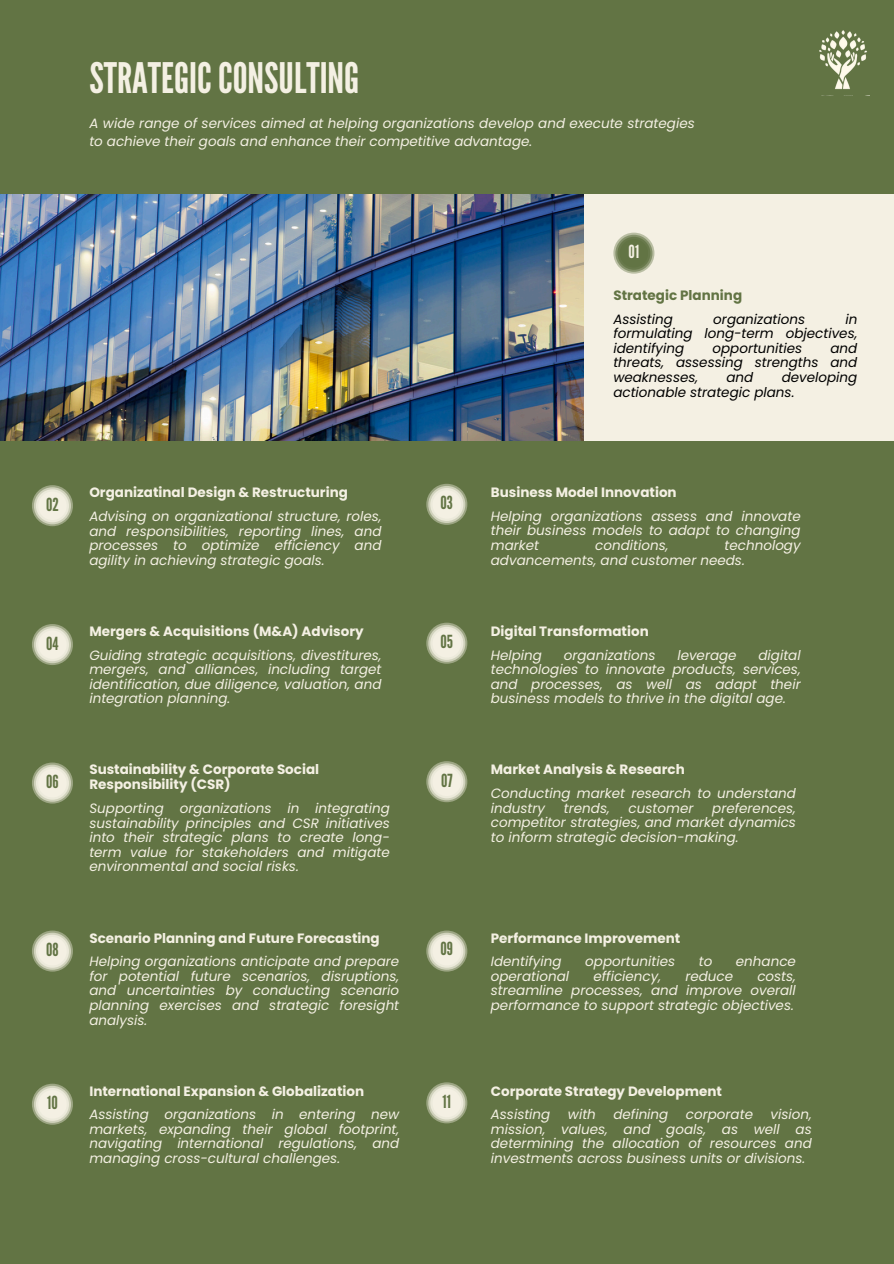
<style>
.page{position:relative;width:894px;height:1264px;background:#fff}
.page>*{position:absolute;margin:0;border:0;box-sizing:border-box;transform-origin:0 0}
.t1{font:42px "League Gothic";color:#f4f0e3}
.t2{font:18px "League Gothic";color:#627444}
.t3{font:18px "League Gothic";color:#f4f0e3}
.t4{font:italic 13.5px/14.7px "Poppins";color:#f4f0e3;text-align:justify}
.t5{font:700 13.5px/14.7px "Poppins";color:#f4f0e3}
.t6{font:italic 13.5px/14.7px "Poppins";color:#000;text-align:justify}
.t7{font:700 13.5px "Poppins";color:#627444}
</style>
<div class="page">
<div style="left:0;top:0;width:893px;height:1263px;background:#627444"></div>
<div style="left:483px;top:194px;width:410px;height:247px;background:#f4f0e3"></div>
<img style="left:0;top:194px;width:583px;height:247px">
<svg style="left:32px;top:485px;width:41px;height:41px"></svg>
<svg style="left:34px;top:487px;width:37px;height:37px"></svg>
<div style="left:38px;top:491px;width:29px;height:29px;background:#f4f0e3;border-radius:50%"></div>
<svg style="left:426px;top:484px;width:41px;height:41px"></svg>
<svg style="left:428px;top:486px;width:37px;height:37px"></svg>
<div style="left:432px;top:490px;width:29px;height:28px;background:#f4f0e3;border-radius:50%"></div>
<svg style="left:613px;top:233px;width:41px;height:41px"></svg>
<svg style="left:615px;top:235px;width:37px;height:37px"></svg>
<div style="left:619px;top:239px;width:29px;height:28px;background:#627444;border-radius:50%"></div>
<svg style="left:32px;top:624px;width:41px;height:41px"></svg>
<svg style="left:34px;top:626px;width:37px;height:37px"></svg>
<div style="left:38px;top:630px;width:29px;height:29px;background:#f4f0e3;border-radius:50%"></div>
<svg style="left:426px;top:622px;width:41px;height:41px"></svg>
<svg style="left:428px;top:624px;width:37px;height:38px"></svg>
<div style="left:432px;top:629px;width:29px;height:28px;background:#f4f0e3;border-radius:50%"></div>
<svg style="left:32px;top:762px;width:41px;height:41px"></svg>
<svg style="left:34px;top:764px;width:37px;height:37px"></svg>
<div style="left:38px;top:769px;width:29px;height:28px;background:#f4f0e3;border-radius:50%"></div>
<svg style="left:426px;top:761px;width:41px;height:41px"></svg>
<svg style="left:428px;top:763px;width:37px;height:37px"></svg>
<div style="left:432px;top:767px;width:29px;height:29px;background:#f4f0e3;border-radius:50%"></div>
<svg style="left:32px;top:930px;width:41px;height:41px"></svg>
<svg style="left:34px;top:932px;width:37px;height:37px"></svg>
<div style="left:38px;top:937px;width:29px;height:28px;background:#f4f0e3;border-radius:50%"></div>
<svg style="left:426px;top:930px;width:41px;height:41px"></svg>
<svg style="left:428px;top:932px;width:37px;height:37px"></svg>
<div style="left:432px;top:937px;width:29px;height:28px;background:#f4f0e3;border-radius:50%"></div>
<svg style="left:32px;top:1083px;width:41px;height:41px"></svg>
<svg style="left:34px;top:1085px;width:37px;height:37px"></svg>
<div style="left:38px;top:1090px;width:29px;height:28px;background:#f4f0e3;border-radius:50%"></div>
<svg style="left:426px;top:1082px;width:41px;height:41px"></svg>
<svg style="left:428px;top:1084px;width:37px;height:37px"></svg>
<div style="left:432px;top:1088px;width:29px;height:29px;background:#f4f0e3;border-radius:50%"></div>
<img style="left:819px;top:30px;width:50px;height:66px">
<p class="t1" style="left:89px;top:54px;width:271px">STRATEGICCONSULTING</p>
<p class="t4" style="left:89px;top:115px;width:606px;line-height:18px">A wide range of services aimed at helping organizations develop and execute strategies to achieve their goals and enhance their competitive advantage.</p>
<p class="t3" style="left:628px;top:241px;width:12px">01</p>
<p class="t7" style="left:613px;top:286px;width:130px">Strategic Planning</p>
<p class="t6" style="left:613px;top:311px;width:61px">Assisting</p>
<p class="t6" style="left:713px;top:311px;width:93px">organizations</p>
<p class="t6" style="left:613px;top:311px;width:245px;text-indent:232px">in formulating long-term objectives, identifying</p>
<p class="t6" style="left:712px;top:341px;width:91px">opportunities</p>
<p class="t6" style="left:613px;top:341px;width:245px;text-indent:217px">and threats, assessing strengths and weaknesses,</p>
<p class="t6" style="left:613px;top:370px;width:245px;text-indent:168px">developing actionable strategic plans.</p>
<p class="t6" style="left:726px;top:370px;width:28px">and</p>
<h2 class="t2" style="left:46px;top:494px;width:14px">02</h2>
<h2 class="t5" style="left:89px;top:485px;width:260px">Organizatinal Design &amp; Restructuring</h2>
<p class="t4" style="left:89px;top:509px;width:293px">Advising on organizational structure, roles, and responsibilities, reporting lines, and processes to optimize efficiency and agility in achieving strategic goals.</p>
<p class="t2" style="left:440px;top:492px;width:14px">03</p>
<p class="t5" style="left:490px;top:485px;width:187px">Business Model Innovation</p>
<p class="t4" style="left:490px;top:508px;width:311px">Helping organizations assess and innovate their business models to adapt to changing market</p>
<p class="t4" style="left:595px;top:538px;width:75px">conditions,</p>
<p class="t4" style="left:490px;top:538px;width:311px;text-indent:234px">technology advancements, and customer needs.</p>
<p class="t2" style="left:46px;top:632px;width:14px">04</p>
<p class="t5" style="left:89px;top:624px;width:276px">Mergers &amp; Acquisitions (M&amp;A) Advisory</p>
<p class="t4" style="left:89px;top:647px;width:293px">Guiding strategic acquisitions, divestitures, mergers, and alliances, including target identification, due diligence, valuation, and integration planning.</p>
<h2 class="t2" style="left:440px;top:631px;width:14px">05</h2>
<p class="t5" style="left:490px;top:624px;width:159px">Digital Transformation</p>
<p class="t4" style="left:490px;top:647px;width:53px">Helping</p>
<p class="t4" style="left:563px;top:647px;width:93px">organizations</p>
<p class="t4" style="left:677px;top:647px;width:61px">leverage</p>
<p class="t4" style="left:490px;top:647px;width:311px;text-indent:267px">digital technologies to innovate products, services, and processes, as well as adapt their business models to thrive in the digital age.</p>
<p class="t2" style="left:46px;top:771px;width:14px">06</p>
<p class="t5" style="left:89px;top:762px;width:231px">Sustainability &amp; Corporate Social<br>Responsibility (CSR)</p>
<p class="t4" style="left:89px;top:800px;width:302px">Supporting organizations in integrating sustainability principles and CSR initiatives into their strategic plans to create long&shy;term value for stakeholders and mitigate environmental and social risks.</p>
<p class="t2" style="left:441px;top:770px;width:13px">07</p>
<p class="t5" style="left:490px;top:762px;width:195px">Market Analysis &amp; Research</p>
<p class="t4" style="left:490px;top:786px;width:306px">Conducting market research to understand industry</p>
<p class="t4" style="left:490px;top:800px;width:306px;text-indent:221px">preferences, competitor strategies, and market dynamics to inform strategic decision-making.</p>
<p class="t4" style="left:564px;top:800px;width:47px">trends,</p>
<p class="t4" style="left:628px;top:800px;width:66px">customer</p>
<p class="t2" style="left:46px;top:939px;width:14px">08</p>
<h2 class="t5" style="left:89px;top:930px;width:292px">Scenario Planning and Future Forecasting</h2>
<p class="t4" style="left:89px;top:954px;width:311px">Helping organizations anticipate and prepare for potential future scenarios, disruptions, and uncertainties by conducting scenario planning exercises and strategic foresight analysis.</p>
<p class="t2" style="left:440px;top:938px;width:14px">09</p>
<p class="t5" style="left:490px;top:930px;width:191px">Performance Improvement</p>
<p class="t4" style="left:490px;top:954px;width:72px">Identifying</p>
<p class="t4" style="left:585px;top:954px;width:91px">opportunities</p>
<p class="t4" style="left:698px;top:954px;width:15px">to</p>
<p class="t4" style="left:735px;top:954px;width:61px">enhance</p>
<p class="t4" style="left:490px;top:968px;width:80px">operational</p>
<p class="t4" style="left:593px;top:968px;width:69px">efficiency,</p>
<p class="t4" style="left:685px;top:968px;width:49px">reduce</p>
<p class="t4" style="left:490px;top:968px;width:306px;text-indent:266px">costs, streamline processes, and improve overall performance to support strategic objectives.</p>
<p class="t2" style="left:47px;top:1092px;width:12px">10</p>
<p class="t5" style="left:89px;top:1083px;width:276px">International Expansion &amp; Globalization</p>
<h2 class="t4" style="left:89px;top:1107px;width:311px">Assisting organizations in entering new markets, expanding their global footprint, navigating international regulations, and managing cross-cultural challenges.</h2>
<h2 class="t2" style="left:442px;top:1091px;width:10px">11</h2>
<p class="t5" style="left:490px;top:1083px;width:232px">Corporate Strategy Development</p>
<p class="t4" style="left:490px;top:1107px;width:61px">Assisting</p>
<p class="t4" style="left:567px;top:1107px;width:29px">with</p>
<p class="t4" style="left:613px;top:1107px;width:56px">defining</p>
<p class="t4" style="left:685px;top:1107px;width:69px">corporate</p>
<p class="t4" style="left:490px;top:1107px;width:322px;text-indent:280px">vision, mission, values, and goals, as well as determining the allocation of resources and investments across business units or divisions.</p>
</div>
